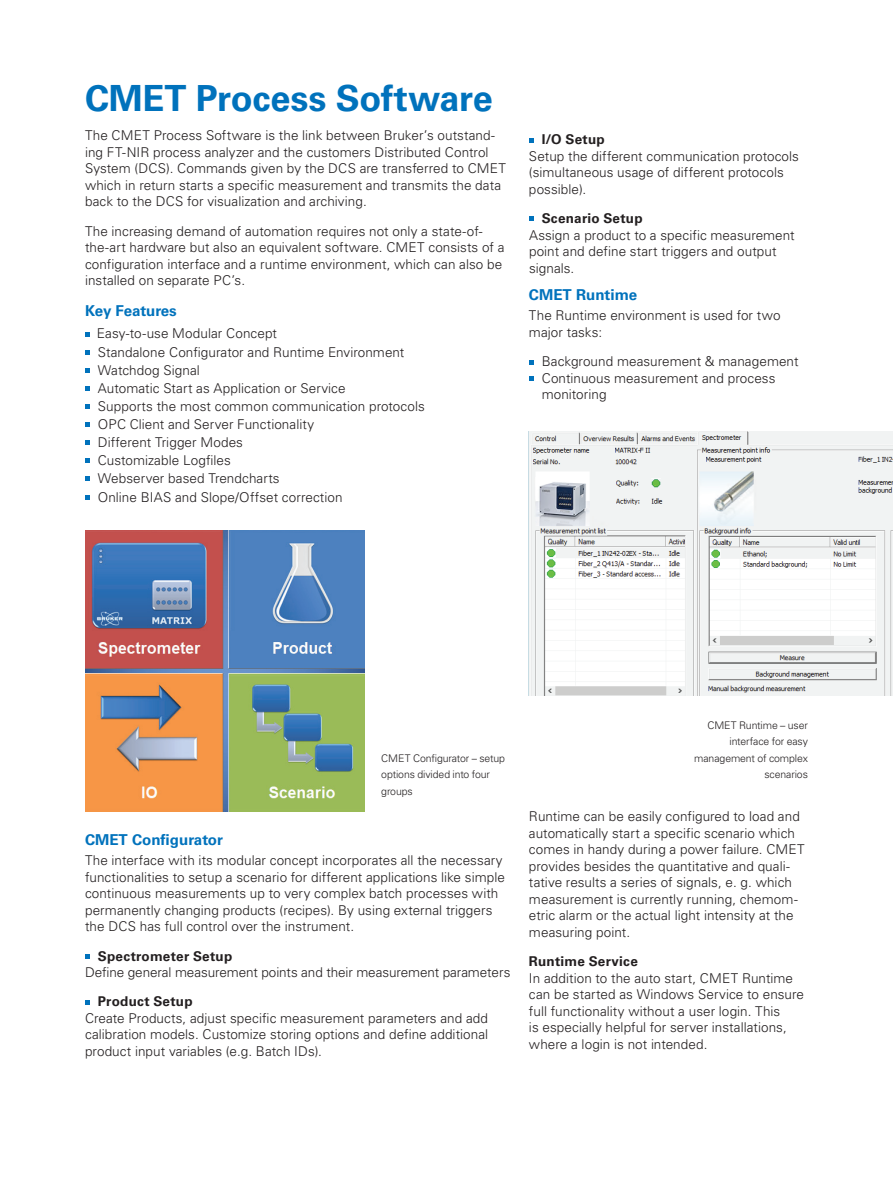
<style>
.page{position:relative;width:893px;height:1187px;background:#fff}
.page>*{position:absolute;margin:0;border:0;box-sizing:border-box;transform-origin:0 0}
.t1{font:700 36px "Univers LT Std";letter-spacing:-.01em;color:#0072bc}
.t2{font:700 15px "Univers LT Std";color:#0072bc}
.t3{font:300 13.5px/16.5px "Univers LT Std";letter-spacing:.005em;color:#231f20}
.t4{font:700 13.5px "Univers LT Std";letter-spacing:.015em;color:#231f20}
.t5{font:300 10.5px/16.5px "Univers LT Std";letter-spacing:-.01em;color:#231f20}
</style>
<div class="page">
<svg style="left:85px;top:332px;width:4px;height:4px"></svg>
<svg style="left:85px;top:350px;width:4px;height:4px"></svg>
<svg style="left:85px;top:368px;width:4px;height:4px"></svg>
<svg style="left:85px;top:386px;width:4px;height:4px"></svg>
<svg style="left:85px;top:404px;width:4px;height:4px"></svg>
<svg style="left:85px;top:422px;width:4px;height:4px"></svg>
<svg style="left:85px;top:440px;width:4px;height:4px"></svg>
<svg style="left:85px;top:458px;width:4px;height:4px"></svg>
<svg style="left:85px;top:476px;width:4px;height:4px"></svg>
<svg style="left:85px;top:495px;width:4px;height:5px"></svg>
<img style="left:85px;top:530px;width:280px;height:281px">
<svg style="left:85px;top:954px;width:4px;height:4px"></svg>
<svg style="left:85px;top:1000px;width:4px;height:4px"></svg>
<img style="left:529px;top:432px;width:364px;height:264px">
<svg style="left:529px;top:138px;width:4px;height:4px"></svg>
<svg style="left:529px;top:217px;width:4px;height:4px"></svg>
<svg style="left:529px;top:360px;width:4px;height:4px"></svg>
<svg style="left:529px;top:376px;width:4px;height:4px"></svg>
<h1 class="t1" style="left:85px;top:77px;width:409px">CMET Process Software</h1>
<p class="t3" style="left:85px;top:127px;width:422px">The CMET Process Software is the link between Bruker’s outstand&shy;ing FT-NIR process analyzer and the customers Distributed Control System (DCS). Commands given by the DCS are transferred to CMET which in return starts a specific measurement and transmits the data back to the DCS for visualization and archiving.</p>
<p class="t3" style="left:85px;top:223px;width:421px">The increasing demand of automation requires not only a state-of&shy;the-art hardware but also an equivalent software. CMET consists of a configuration interface and a runtime environment, which can also be installed on separate PC’s.</p>
<p class="t2" style="left:85px;top:302px;width:93px">Key Features</p>
<p class="t3" style="left:97px;top:325px;width:329px;line-height:18px">Easy-to-use Modular Concept<br>Standalone Configurator and Runtime Environment Watchdog Signal<br>Automatic Start as Application or Service<br>Supports the most common communication protocols OPC Client and Server Functionality<br>Different Trigger Modes<br>Customizable Logfiles<br>Webserver based Trendcharts</p>
<p class="t3" style="left:98px;top:489px;width:246px">Online BIAS and Slope/Offset correction</p>
<p class="t4" style="left:542px;top:132px;width:64px">I/O Setup</p>
<p class="t3" style="left:529px;top:148px;width:271px">Setup the different communication protocols (simultaneous usage of different protocols possible).</p>
<p class="t4" style="left:542px;top:210px;width:102px">Scenario Setup</p>
<p class="t3" style="left:529px;top:227px;width:267px">Assign a product to a specific measurement point and define start triggers and output signals.</p>
<p class="t2" style="left:529px;top:285px;width:110px">CMET Runtime</p>
<p class="t3" style="left:529px;top:307px;width:253px">The Runtime environment is used for two major tasks:</p>
<p class="t3" style="left:542px;top:353px;width:258px">Background measurement &amp; management<br>Continuous measurement and process monitoring</p>
<p class="t5" style="left:381px;top:750px;width:125px">CMET Configurator – setup options divided into four groups</p>
<p class="t2" style="left:85px;top:830px;width:139px">CMET Configurator</p>
<p class="t3" style="left:85px;top:852px;width:421px">The interface with its modular concept incorporates all the necessary functionalities to setup a scenario for different applications like simple continuous measurements up to very complex batch processes with permanently changing products (recipes). By using external triggers the DCS has full control over the instrument.</p>
<p class="t4" style="left:98px;top:947px;width:136px">Spectrometer Setup</p>
<p class="t3" style="left:85px;top:964px;width:427px">Define general measurement points and their measurement parameters</p>
<p class="t4" style="left:98px;top:993px;width:96px">Product Setup</p>
<p class="t3" style="left:85px;top:1009px;width:405px;text-align:justify">Create Products, adjust specific measurement parameters and add calibration models. Customize storing options and define additional product input variables (e.g. Batch IDs).</p>
<p class="t5" style="left:694px;top:717px;width:115px;text-align:right">CMET Runtime – user interface for easy management of complex scenarios</p>
<p class="t3" style="left:529px;top:808px;width:277px">Runtime can be easily configured to load and automatically start a specific scenario which comes in handy during a power failure. CMET provides besides the quantitative and quali&shy;tative results a series of signals, e. g. which measurement is currently running, chemom&shy;etric alarm or the actual light intensity at the measuring point.</p>
<p class="t4" style="left:529px;top:953px;width:110px">Runtime Service</p>
<p class="t3" style="left:529px;top:969px;width:276px">In addition to the auto start, CMET Runtime can be started as Windows Service to ensure full functionality without a user login. This<br>is especially helpful for server installations, where a login is not intended.</p>
</div>
